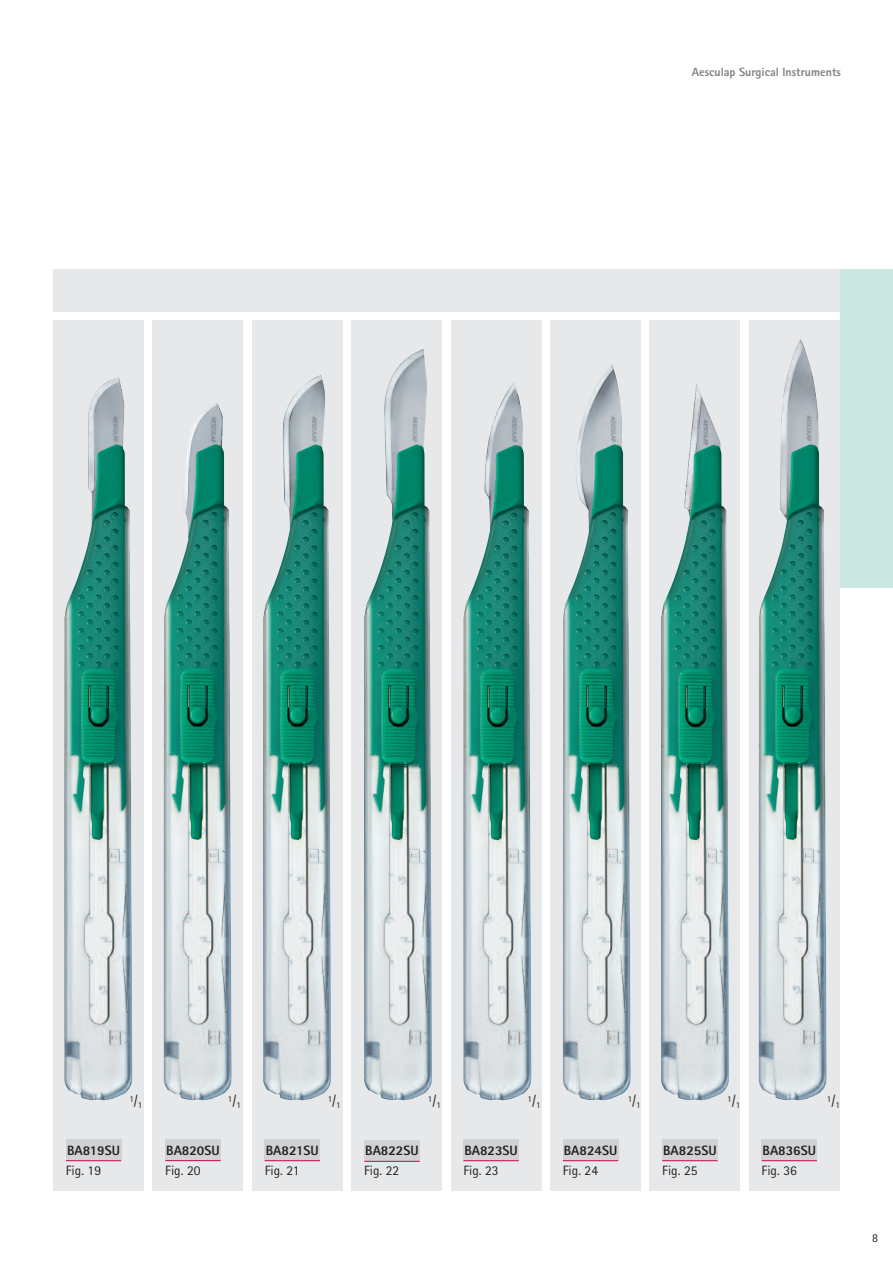
<style>
.page{position:relative;width:893px;height:1263px;background:#fff}
.page>*{position:absolute;margin:0;border:0;box-sizing:border-box;transform-origin:0 0}
.t1{font:700 13.5px "Rotis Sans Serif";color:#231f20}
.t2{font:13.5px "Rotis Sans Serif";color:#231f20}
.t3{font:700 12px "Rotis Sans Serif";color:#808285}
.t4{font:12px "Rotis Sans Serif";color:#231f20}
.t5{font:9px "Rotis Sans Serif";color:#231f20}
.s1{font-size:13.5px}
</style>
<div class="page">
<div style="left:53px;top:320px;width:91px;height:871px;background:#e7e8e9"></div>
<div style="left:153px;top:320px;width:90px;height:871px;background:#e7e8e9"></div>
<div style="left:252px;top:320px;width:91px;height:871px;background:#e7e8e9"></div>
<div style="left:351px;top:320px;width:91px;height:871px;background:#e7e8e9"></div>
<div style="left:451px;top:320px;width:91px;height:871px;background:#e7e8e9"></div>
<div style="left:550px;top:320px;width:91px;height:871px;background:#e7e8e9"></div>
<div style="left:649px;top:320px;width:91px;height:871px;background:#e7e8e9"></div>
<div style="left:749px;top:320px;width:91px;height:871px;background:#e7e8e9"></div>
<div style="left:840px;top:269px;width:53px;height:319px;background:#cae7e2"></div>
<div style="left:53px;top:269px;width:787px;height:42px;background:#e7e8e9"></div>
<img style="left:64px;top:377px;width:68px;height:723px">
<div style="left:66px;top:1140px;width:55px;height:21px;background:#d1d2d4"></div>
<hr style="left:66px;top:1160px;width:55px;height:1px;background:#c70851">
<img style="left:164px;top:402px;width:68px;height:698px">
<div style="left:165px;top:1140px;width:56px;height:21px;background:#d1d2d4"></div>
<hr style="left:165px;top:1160px;width:56px;height:1px;background:#c70851">
<img style="left:263px;top:375px;width:68px;height:725px">
<div style="left:265px;top:1140px;width:55px;height:21px;background:#d1d2d4"></div>
<hr style="left:265px;top:1160px;width:55px;height:1px;background:#c70851">
<div style="left:364px;top:1140px;width:56px;height:22px;background:#d1d2d4"></div>
<hr style="left:364px;top:1161px;width:56px;height:1px;background:#c70851">
<img style="left:364px;top:349px;width:68px;height:751px">
<img style="left:463px;top:383px;width:68px;height:717px">
<div style="left:463px;top:1140px;width:56px;height:21px;background:#d1d2d4"></div>
<hr style="left:463px;top:1160px;width:56px;height:1px;background:#c70851">
<img style="left:563px;top:364px;width:68px;height:736px">
<div style="left:563px;top:1140px;width:55px;height:21px;background:#d1d2d4"></div>
<hr style="left:563px;top:1160px;width:55px;height:1px;background:#c70851">
<img style="left:661px;top:384px;width:68px;height:716px">
<div style="left:662px;top:1140px;width:55px;height:21px;background:#d1d2d4"></div>
<hr style="left:662px;top:1160px;width:56px;height:1px;background:#c70851">
<img style="left:759px;top:339px;width:68px;height:761px">
<div style="left:762px;top:1140px;width:55px;height:21px;background:#d1d2d4"></div>
<hr style="left:762px;top:1160px;width:55px;height:1px;background:#c70851">
<p class="t3" style="left:692px;top:65px;width:151px">Aesculap Surgical Instruments</p>
<p class="t5" style="left:129px;top:1096px;width:14px">1<span class="s1">/</span>1</p>
<p class="t1" style="left:67px;top:1141px;width:55px">BA819SU</p>
<p class="t2" style="left:66px;top:1163px;width:37px">Fig. 19</p>
<p class="t5" style="left:228px;top:1096px;width:14px">1<span class="s1">/</span>1</p>
<p class="t1" style="left:166px;top:1141px;width:55px">BA820SU</p>
<p class="t2" style="left:165px;top:1163px;width:37px">Fig. 20</p>
<p class="t5" style="left:328px;top:1096px;width:14px">1<span class="s1">/</span>1</p>
<p class="t5" style="left:428px;top:1096px;width:14px">1<span class="s1">/</span>1</p>
<p class="t1" style="left:266px;top:1141px;width:55px">BA821SU</p>
<p class="t1" style="left:365px;top:1142px;width:55px">BA822SU</p>
<p class="t2" style="left:265px;top:1163px;width:36px">Fig. 21</p>
<p class="t2" style="left:364px;top:1163px;width:37px">Fig. 22</p>
<p class="t5" style="left:528px;top:1096px;width:14px">1<span class="s1">/</span>1</p>
<p class="t1" style="left:464px;top:1141px;width:55px">BA823SU</p>
<p class="t2" style="left:463px;top:1163px;width:37px">Fig. 23</p>
<p class="t5" style="left:628px;top:1096px;width:14px">1<span class="s1">/</span>1</p>
<p class="t1" style="left:564px;top:1141px;width:55px">BA824SU</p>
<p class="t2" style="left:563px;top:1163px;width:37px">Fig. 24</p>
<p class="t5" style="left:727px;top:1096px;width:14px">1<span class="s1">/</span>1</p>
<p class="t5" style="left:827px;top:1096px;width:14px">1<span class="s1">/</span>1</p>
<p class="t1" style="left:663px;top:1141px;width:55px">BA825SU</p>
<p class="t2" style="left:662px;top:1163px;width:37px">Fig. 25</p>
<p class="t1" style="left:762px;top:1141px;width:55px">BA836SU</p>
<p class="t2" style="left:762px;top:1163px;width:37px">Fig. 36</p>
<p class="t4" style="left:872px;top:1230px;width:7px">8</p>
</div>
